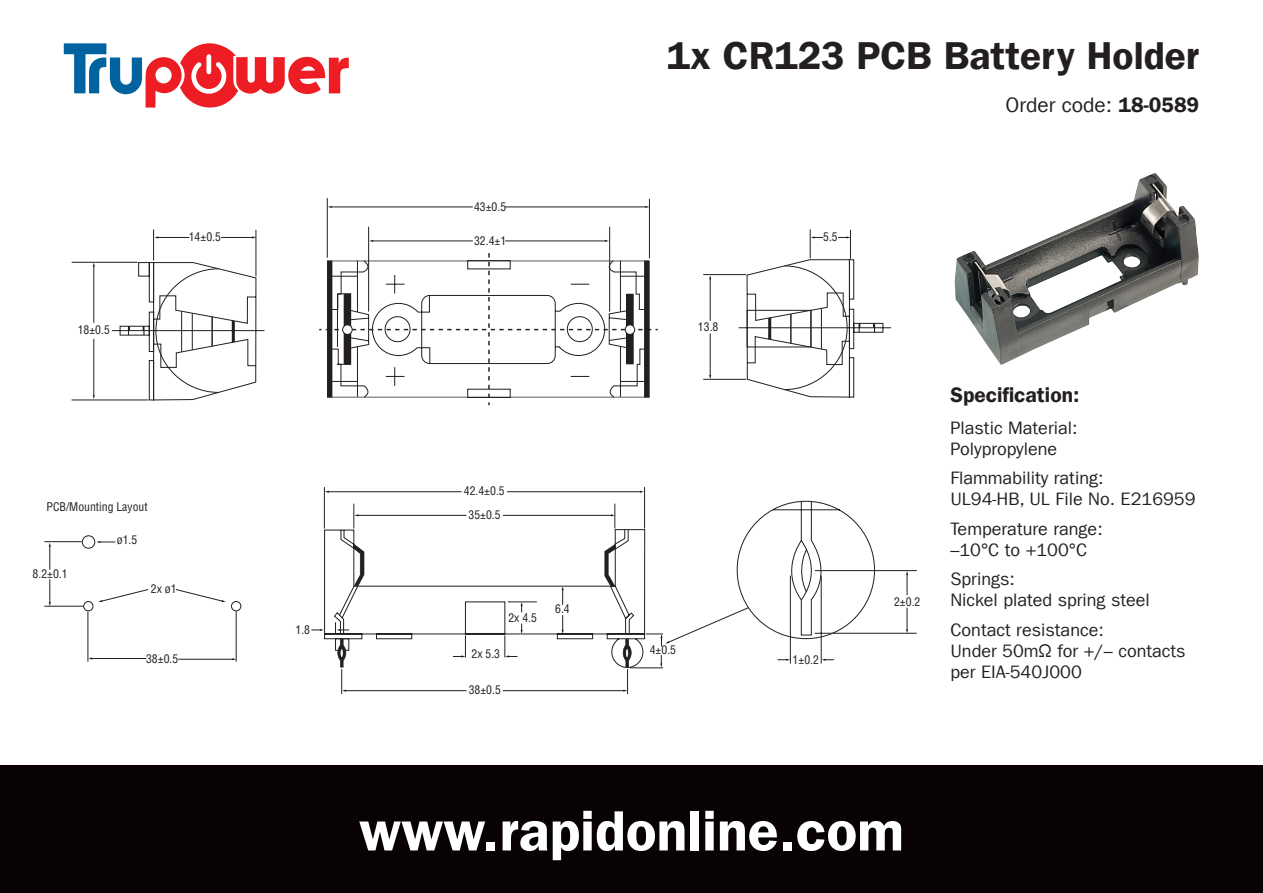
<style>
.page{position:relative;width:1263px;height:893px;background:#fff}
.page>*{position:absolute;margin:0;border:0;box-sizing:border-box;transform-origin:0 0}
.t1{font:57px "Franklin Gothic LT Com Dm";color:#fff}
.t2{font:39px "Franklin Gothic LT Com Dm";color:#231f20}
.t3{font:21px "Franklin Gothic LT Com";color:#231f20}
.t4{font:21px "Franklin Gothic LT Com Dm";color:#231f20}
.t5{font:18px/21px "Franklin Gothic LT Com";color:#231f20}
.t6{font:condensed 11.7px/23.5px "Helvetica LT Std";color:#231f20;text-align:center}
.s1{font-family:"Franklin Gothic LT Com Dm"}
</style>
<div class="page">
<svg style="left:64px;top:43px;width:285px;height:65px"></svg>
<div style="left:0;top:765px;width:1263px;height:128px;background:#080302"></div>
<svg style="left:71px;top:262px;width:194px;height:138px"></svg>
<svg style="left:906px;top:571px;width:2px;height:24px"></svg>
<svg style="left:906px;top:608px;width:2px;height:25px"></svg>
<hr style="left:153px;top:229px;width:1px;height:32px;background:#231f20">
<hr style="left:256px;top:230px;width:1px;height:46px;background:#231f20">
<hr style="left:158px;top:237px;width:31px;height:1px;background:#231f20">
<hr style="left:221px;top:237px;width:32px;height:1px;background:#231f20">
<hr style="left:327px;top:198px;width:1px;height:60px;background:#231f20">
<hr style="left:649px;top:199px;width:1px;height:59px;background:#231f20">
<hr style="left:372px;top:241px;width:101px;height:1px;background:#231f20">
<hr style="left:505px;top:241px;width:101px;height:1px;background:#231f20">
<hr style="left:331px;top:207px;width:142px;height:1px;background:#231f20">
<hr style="left:505px;top:207px;width:141px;height:1px;background:#231f20">
<svg style="left:807px;top:229px;width:84px;height:104px"></svg>
<svg style="left:319px;top:253px;width:331px;height:145px"></svg>
<hr style="left:368px;top:227px;width:1px;height:85px;background:#231f20">
<hr style="left:609px;top:227px;width:1px;height:85px;background:#231f20">
<svg style="left:329px;top:260px;width:546px;height:379px"></svg>
<hr style="left:815px;top:570px;width:102px;height:1px;background:#231f20">
<hr style="left:815px;top:633px;width:102px;height:1px;background:#231f20">
<hr style="left:790px;top:576px;width:1px;height:87px;background:#231f20">
<hr style="left:821px;top:576px;width:1px;height:87px;background:#231f20">
<svg style="left:821px;top:659px;width:13px;height:2px"></svg>
<svg style="left:778px;top:659px;width:12px;height:2px"></svg>
<hr style="left:44px;top:541px;width:38px;height:1px;background:#231f20">
<hr style="left:44px;top:606px;width:40px;height:1px;background:#231f20">
<svg style="left:49px;top:543px;width:2px;height:27px"></svg>
<svg style="left:49px;top:579px;width:2px;height:27px"></svg>
<hr style="left:88px;top:611px;width:1px;height:51px;background:#231f20">
<hr style="left:236px;top:611px;width:1px;height:51px;background:#231f20">
<hr style="left:92px;top:658px;width:54px;height:1px;background:#231f20">
<hr style="left:178px;top:659px;width:55px;height:1px;background:#231f20">
<svg style="left:82px;top:535px;width:160px;height:77px"></svg>
<hr style="left:328px;top:491px;width:134px;height:1px;background:#231f20">
<hr style="left:507px;top:491px;width:134px;height:1px;background:#231f20">
<hr style="left:324px;top:487px;width:1px;height:41px;background:#231f20">
<hr style="left:644px;top:487px;width:1px;height:41px;background:#231f20">
<svg style="left:311px;top:504px;width:438px;height:190px"></svg>
<img style="left:955px;top:173px;width:244px;height:192px">
<h2 class="t2" style="left:667px;top:33px;width:534px">1x CR123 PCB Battery Holder</h2>
<p class="t3" style="left:1005px;top:92px;width:195px">Order code: <span class="s1">18-0589</span></p>
<p class="t6" style="left:78px;top:318px;width:34px">18±0.5</p>
<p class="t6" style="left:474px;top:195px;width:34px">43±0.5</p>
<p class="t6" style="left:189px;top:225px;width:34px">14±0.5</p>
<p class="t6" style="left:823px;top:225px;width:16px">5.5</p>
<p class="t6" style="left:474px;top:229px;width:34px">32.4±1</p>
<p class="t6" style="left:698px;top:315px;width:22px">13.8</p>
<p class="t6" style="left:47px;top:495px;width:103px">PCB/Mounting Layout</p>
<p class="t6" style="left:33px;top:562px;width:37px">8.2±0.1</p>
<p class="t6" style="left:117px;top:528px;width:22px">ø1.5</p>
<p class="t6" style="left:151px;top:577px;width:27px">2x ø1</p>
<p class="t6" style="left:146px;top:647px;width:34px">38±0.5</p>
<p class="t6" style="left:295px;top:618px;width:16px">1.8</p>
<p class="t6" style="left:464px;top:479px;width:42px">42.4±0.5<br>35±0.5</p>
<p class="t6" style="left:508px;top:605px;width:30px">2x 4.5</p>
<p class="t6" style="left:472px;top:641px;width:30px">2x 5.3</p>
<p class="t6" style="left:469px;top:678px;width:34px">38±0.5</p>
<p class="t6" style="left:555px;top:597px;width:16px">6.4</p>
<p class="t6" style="left:650px;top:638px;width:28px">4±0.5</p>
<p class="t6" style="left:793px;top:648px;width:28px">1±0.2</p>
<p class="t6" style="left:894px;top:589px;width:28px">2±0.2</p>
<p class="t4" style="left:950px;top:383px;width:130px">Specification:</p>
<p class="t5" style="left:950px;top:417px;width:129px">Plastic Material:<br>Polypropylene</p>
<p class="t5" style="left:950px;top:468px;width:247px">Flammability rating:<br>UL94-HB, UL File No. E216959</p>
<p class="t5" style="left:950px;top:518px;width:154px">Temperature range: –10°C to +100°C</p>
<p class="t5" style="left:950px;top:569px;width:201px">Springs:<br>Nickel plated spring steel</p>
<p class="t5" style="left:950px;top:619px;width:237px">Contact resistance:<br>Under 50mΩ for +/– contacts per EIA-540J000</p>
<h1 class="t1" style="left:359px;top:797px;width:546px">www.rapidonline.com</h1>
</div>
